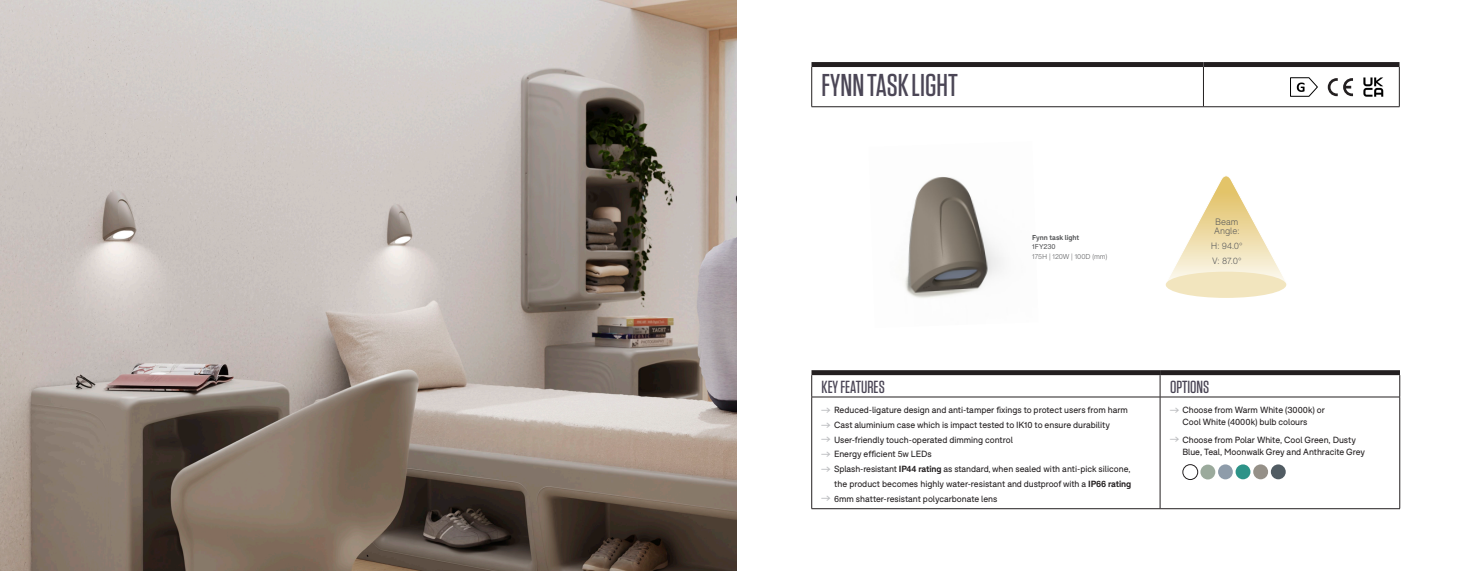
<style>
.page{position:relative;width:1474px;height:571px;background:#fff}
.page>*{position:absolute;margin:0;border:0;box-sizing:border-box;transform-origin:0 0}
.t1{font:500 31.5px "Tungsten";color:#4b4656}
.FEATURES___OPTIONS_headers{font:500 17.5px "Tungsten";color:#4b4656}
.t2{font:300 9.01px/9px "F37 Bolton";color:#57585a}
.FEATURES___OPTIONS_bullets{font:8.75px/12.2px "F37 Bolton";letter-spacing:-.005em;color:#231f20;text-align:center}
.PRODUCT_dims{font:300 7px "F37 Bolton";color:#57585a}
.PRODUCT_name{font:700 7px "F37 Bolton";color:#57585a}
.PRODUCT_code{font:7px "F37 Bolton";color:#57585a}
.s1{font-family:"Pinearrow";font-size:7.88px;color:#bcbdc0}
.s2{font-weight:700}
</style>
<div class="page">
<img style="left:905px;top:177px;width:98px;height:121px">
<img style="left:0;top:0;width:737px;height:570px">
<svg style="left:811px;top:375px;width:1px;height:21px"></svg>
<svg style="left:1159px;top:375px;width:1px;height:21px"></svg>
<svg style="left:1399px;top:375px;width:1px;height:21px"></svg>
<hr style="left:811px;top:396px;width:349px;height:1px;background:#231f20">
<hr style="left:811px;top:397px;width:1px;height:111px;background:#231f20">
<hr style="left:1160px;top:396px;width:239px;height:1px;background:#231f20">
<hr style="left:1159px;top:397px;width:1px;height:111px;background:#231f20">
<hr style="left:1399px;top:397px;width:1px;height:111px;background:#231f20">
<hr style="left:811px;top:508px;width:349px;height:1px;background:#231f20">
<hr style="left:1160px;top:508px;width:239px;height:1px;background:#231f20">
<div style="left:811px;top:370px;width:349px;height:5px;background:#231f20"></div>
<div style="left:1160px;top:370px;width:239px;height:5px;background:#231f20"></div>
<div style="left:1200px;top:464px;width:15px;height:15px;background:#9baa9c;border-radius:50%"></div>
<div style="left:1182px;top:464px;width:15px;height:15px;border:1px solid #231f20;border-radius:50%"></div>
<div style="left:1217px;top:464px;width:15px;height:15px;background:#8e9caa;border-radius:50%"></div>
<div style="left:1235px;top:464px;width:15px;height:15px;background:#2d9388;border-radius:50%"></div>
<div style="left:1253px;top:464px;width:15px;height:15px;background:#959088;border-radius:50%"></div>
<div style="left:1270px;top:464px;width:15px;height:15px;background:#515c63;border-radius:50%"></div>
<hr style="left:811px;top:67px;width:1px;height:39px;background:#231f20">
<hr style="left:1203px;top:67px;width:1px;height:39px;background:#231f20">
<hr style="left:1398px;top:67px;width:1px;height:39px;background:#231f20">
<hr style="left:811px;top:106px;width:392px;height:1px;background:#231f20">
<hr style="left:1203px;top:106px;width:196px;height:1px;background:#231f20">
<div style="left:811px;top:62px;width:392px;height:5px;background:#231f20"></div>
<div style="left:1203px;top:62px;width:196px;height:5px;background:#231f20"></div>
<svg style="left:1169px;top:176px;width:118px;height:109px"></svg>
<div style="left:1165px;top:271px;width:121px;height:27px;background:#f2e5be;border-radius:50%"></div>
<svg style="left:1327px;top:78px;width:25px;height:18px"></svg>
<img style="left:1363px;top:77px;width:21px;height:20px">
<svg style="left:1290px;top:78px;width:27px;height:18px"></svg>
<p class="t1" style="left:821px;top:69px;width:138px">FYNN TASK LIGHT</p>
<p class="PRODUCT_name" style="left:1032px;top:233px;width:49px">Fynn task light</p>
<p class="PRODUCT_code" style="left:1032px;top:242px;width:25px">1FY230</p>
<p class="PRODUCT_dims" style="left:1032px;top:252px;width:77px">175H | 120W | 100D (mm)</p>
<p class="t2" style="left:1214px;top:217px;width:27px">Beam<br>Angle:</p>
<p class="t2" style="left:1210px;top:241px;width:33px">H: 94.0°</p>
<p class="t2" style="left:1212px;top:256px;width:31px">V: 87.0°</p>
<p class="FEATURES___OPTIONS_headers" style="left:821px;top:377px;width:65px">KEY FEATURES</p>
<p class="FEATURES___OPTIONS_headers" style="left:1169px;top:377px;width:41px">OPTIONS</p>
<p class="FEATURES___OPTIONS_bullets" style="left:821px;top:404px;width:308px"><span class="s1">A</span> Reduced-ligature design and anti-tamper fixings to protect users from harm</p>
<p class="FEATURES___OPTIONS_bullets" style="left:821px;top:418px;width:290px"><span class="s1">A</span> Cast aluminium case which is impact tested to IK10 to ensure durability</p>
<p class="FEATURES___OPTIONS_bullets" style="left:821px;top:433px;width:193px"><span class="s1">A</span> User-friendly touch-operated dimming control</p>
<p class="FEATURES___OPTIONS_bullets" style="left:821px;top:448px;width:111px"><span class="s1">A</span> Energy efficient 5w LEDs</p>
<p class="FEATURES___OPTIONS_bullets" style="left:821px;top:463px;width:310px"><span class="s1">A</span> Splash-resistant <span class="s2">IP44 rating</span> as standard, when sealed with anti-pick silicone,</p>
<p class="FEATURES___OPTIONS_bullets" style="left:834px;top:477px;width:298px">the product becomes highly water-resistant and dustproof with a <span class="s2">IP66 rating</span></p>
<p class="FEATURES___OPTIONS_bullets" style="left:821px;top:492px;width:177px"><span class="s1">A</span> 6mm shatter-resistant polycarbonate lens</p>
<p class="FEATURES___OPTIONS_bullets" style="left:1169px;top:404px;width:156px"><span class="s1">A</span> Choose from Warm White (3000k) or<br>Cool White (4000k) bulb colours</p>
<p class="FEATURES___OPTIONS_bullets" style="left:1182px;top:433px;width:184px;text-align:left;text-indent:-12px"><span class="s1">A</span> Choose from Polar White, Cool Green, Dusty<br>Blue, Teal, Moonwalk Grey and Anthracite Grey</p>
</div>
